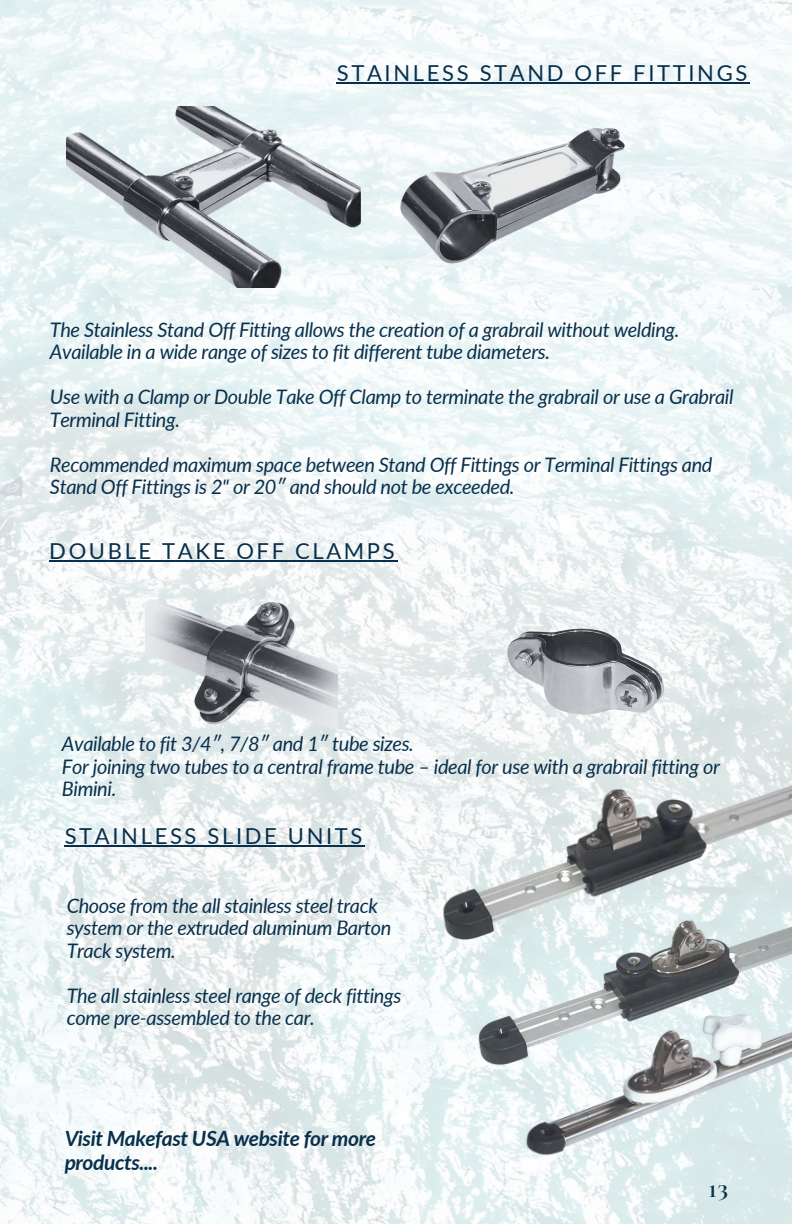
<style>
.page{position:relative;width:792px;height:1224px;background:#fff}
.page>*{position:absolute;margin:0;border:0;box-sizing:border-box;transform-origin:0 0}
.t1{font:700 24.4px "Cormorant SC";color:#09304c}
.t2{font:22px "Lato";letter-spacing:.12em;color:#08304c}
.t3{font:italic 700 21px/24px "Lato";letter-spacing:-.02em;color:#08304c}
.t4{font:italic 20px/22.4px "Lato";letter-spacing:-.02em;color:#08304c}
</style>
<div class="page">
<img style="left:0;top:0;width:792px;height:1224px">
<img style="left:487px;top:1123px;width:305px;height:101px">
<img style="left:447px;top:980px;width:345px;height:143px">
<img style="left:396px;top:753px;width:396px;height:227px">
<img style="left:146px;top:565px;width:192px;height:187px">
<img style="left:458px;top:590px;width:246px;height:165px">
<img style="left:358px;top:80px;width:289px;height:213px">
<img style="left:67px;top:106px;width:294px;height:182px">
<hr style="left:65px;top:846px;width:300px;height:1px;background:#08304c">
<hr style="left:49px;top:560px;width:348px;height:2px;background:#08304c">
<hr style="left:337px;top:82px;width:413px;height:2px;background:#08304c">
<p class="t2" style="left:337px;top:59px;width:412px">STAINLESS STAND OFF FITTINGS</p>
<p class="t4" style="left:50px;top:318px;width:631px">The Stainless Stand Off Fitting allows the creation of a grabrail without welding.<br>Available in a wide range of sizes to fit different tube diameters.</p>
<p class="t4" style="left:50px;top:385px;width:685px">Use with a Clamp or Double Take Off Clamp to terminate the grabrail or use a Grabrail<br>Terminal Fitting.</p>
<p class="t4" style="left:50px;top:453px;width:664px">Recommended maximum space between Stand Off Fittings or Terminal Fittings and<br>Stand Off Fittings is 2" or 20″ and should not be exceeded.</p>
<p class="t2" style="left:49px;top:537px;width:347px">DOUBLE TAKE OFF CLAMPS</p>
<p class="t4" style="left:62px;top:732px;width:354px">Available to fit 3/4″, 7/8″ and 1″ tube sizes.</p>
<h1 class="t4" style="left:62px;top:755px;width:659px">For joining two tubes to a central frame tube – ideal for use with a grabrail fitting or<br>Bimini.</h1>
<p class="t2" style="left:65px;top:822px;width:299px">STAINLESS SLIDE UNITS</p>
<p class="t4" style="left:67px;top:894px;width:326px">Choose from the all stainless steel track system or the extruded aluminum Barton<br>Track system.</p>
<p class="t4" style="left:67px;top:984px;width:336px">The all stainless steel range of deck fittings come pre-assembled to the car.</p>
<h1 class="t3" style="left:65px;top:1126px;width:313px">Visit Makefast USA website for more products....</h1>
<p class="t1" style="left:709px;top:1174px;width:21px">13</p>
</div>
